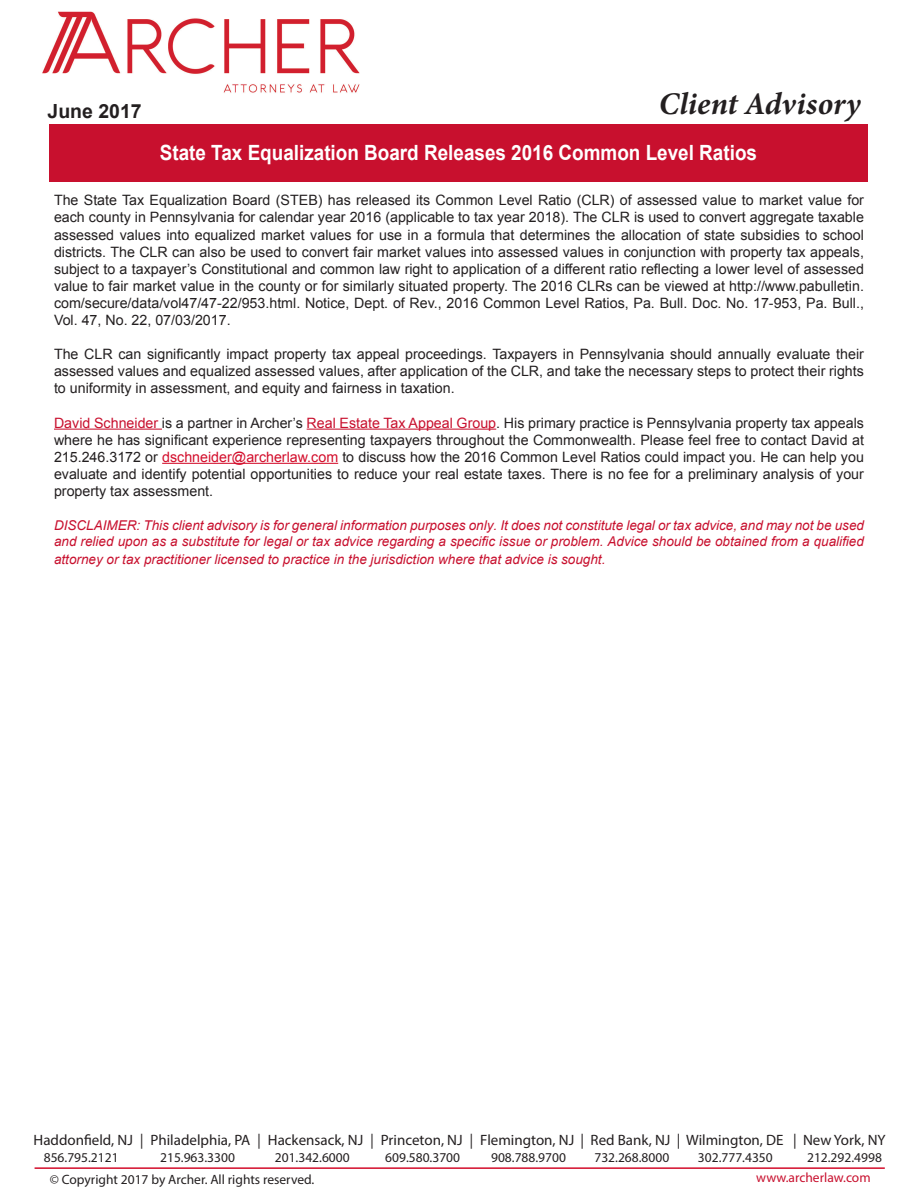
<style>
.page{position:relative;width:918px;height:1188px;background:#fff}
.page>*{position:absolute;margin:0;border:0;box-sizing:border-box;transform-origin:0 0}
.t1{font:italic 700 31.5px "Minion Pro";color:#231f20}
.Normal_A___G_Body_Te{font:700 21px "Arial";color:#fff;scale:.9 1}
.t2{font:700 19.5px "Arial";color:#231f20}
.t3{font:15px "Myriad Pro";color:#231f20}
.t4{font:14.25px/17.1px "Arial";color:#231f20;text-align:justify}
.t5{font:italic 13.5px/16.2px "Arial";color:#c8102e}
.t6{font:13.5px "Myriad Pro";color:#231f20}
.t7{font:13.5px "Myriad Pro";color:#c8102e}
.s1{color:#c8102e}
.s2{color:#d30d2b}
.s3{font-family:"Minion Pro"}
</style>
<div class="page">
<div style="left:49px;top:124px;width:819px;height:57px;background:#c8102e"></div>
<hr style="left:54px;top:429px;width:108px;height:1px;background:#c8102e">
<hr style="left:307px;top:429px;width:189px;height:1px;background:#c8102e">
<hr style="left:162px;top:463px;width:176px;height:1px;background:#d30d2b">
<img style="left:42px;top:11px;width:318px;height:82px">
<hr style="left:35px;top:1167px;width:850px;height:2px;background:#d30d2b">
<p class="t2" style="left:48px;top:98px;width:96px">June 2017</p>
<p class="t1" style="left:659px;top:82px;width:203px">Client Advisory</p>
<p class="Normal_A___G_Body_Te" style="left:160px;top:138px;width:665px">State Tax Equalization Board Releases 2016 Common Level Ratios</p>
<p class="t4" style="left:54px;top:192px;width:812px">The State Tax Equalization Board (STEB) has released its Common Level Ratio (CLR) of assessed value to market value for each county in Pennsylvania for calendar year 2016 (applicable to tax year 2018). The CLR is used to convert aggregate taxable assessed values into equalized market values for use in a formula that determines the allocation of state subsidies to school districts. The CLR can also be used to convert fair market values into assessed values in conjunction with property tax appeals, subject to a taxpayer’s Constitutional and common law right to application of a different ratio reflecting a lower level of assessed value to fair market value in the county or for similarly situated property. The 2016 CLRs can be viewed at http://www.pabulletin. com/secure/data/vol47/47-22/953.html. Notice, Dept. of Rev., 2016 Common Level Ratios, Pa. Bull. Doc. No. 17-953, Pa. Bull., Vol. 47, No. 22, 07/03/2017.</p>
<p class="t4" style="left:54px;top:346px;width:811px">The CLR can significantly impact property tax appeal proceedings. Taxpayers in Pennsylvania should annually evaluate their assessed values and equalized assessed values, after application of the CLR, and take the necessary steps to protect their rights to uniformity in assessment, and equity and fairness in taxation.</p>
<p class="t4" style="left:54px;top:414px;width:811px"><span class="s1">David Schneider</span> is a partner in Archer’s <span class="s1">Real Estate Tax Appeal Group</span>. His primary practice is Pennsylvania property tax appeals where he has significant experience representing taxpayers throughout the Commonwealth. Please feel free to contact David at 215.246.3172 or <span class="s2">dschneider@archerlaw.com</span> to discuss how the 2016 Common Level Ratios could impact you. He can help you evaluate and identify potential opportunities to reduce your real estate taxes. There is no fee for a preliminary analysis of your property tax assessment.</p>
<p class="t5" style="left:54px;top:518px;width:812px">DISCLAIMER: This client advisory is for general information purposes only. It does not constitute legal or tax advice, and may not be used and relied upon as a substitute for legal or tax advice regarding a specific issue or problem. Advice should be obtained from a qualified</p>
<p class="t5" style="left:54px;top:552px;width:553px">attorney or tax practitioner licensed to practice in the jurisdiction where that advice is sought.</p>
<p class="t3" style="left:34px;top:1131px;width:854px">Haddonfield, NJ <span class="s3">|</span> Philadelphia, PA <span class="s3">|</span> Hackensack, NJ <span class="s3">|</span> Princeton, NJ <span class="s3">|</span> Flemington, NJ | Red Bank, NJ | Wilmington, DE | New York, NY</p>
<p class="t6" style="left:44px;top:1150px;width:76px">856.795.2121</p>
<p class="t6" style="left:160px;top:1149px;width:76px">215.963.3300</p>
<p class="t6" style="left:275px;top:1149px;width:76px">201.342.6000</p>
<p class="t6" style="left:385px;top:1150px;width:76px">609.580.3700</p>
<p class="t6" style="left:491px;top:1150px;width:76px">908.788.9700</p>
<p class="t6" style="left:594px;top:1150px;width:76px">732.268.8000</p>
<p class="t6" style="left:698px;top:1150px;width:76px">302.777.4350</p>
<p class="t6" style="left:807px;top:1150px;width:76px">212.292.4998</p>
<p class="t6" style="left:50px;top:1171px;width:266px">© Copyright 2017 by Archer. All rights reserved.</p>
<p class="t7" style="left:756px;top:1169px;width:116px">www.archerlaw.com</p>
</div>
